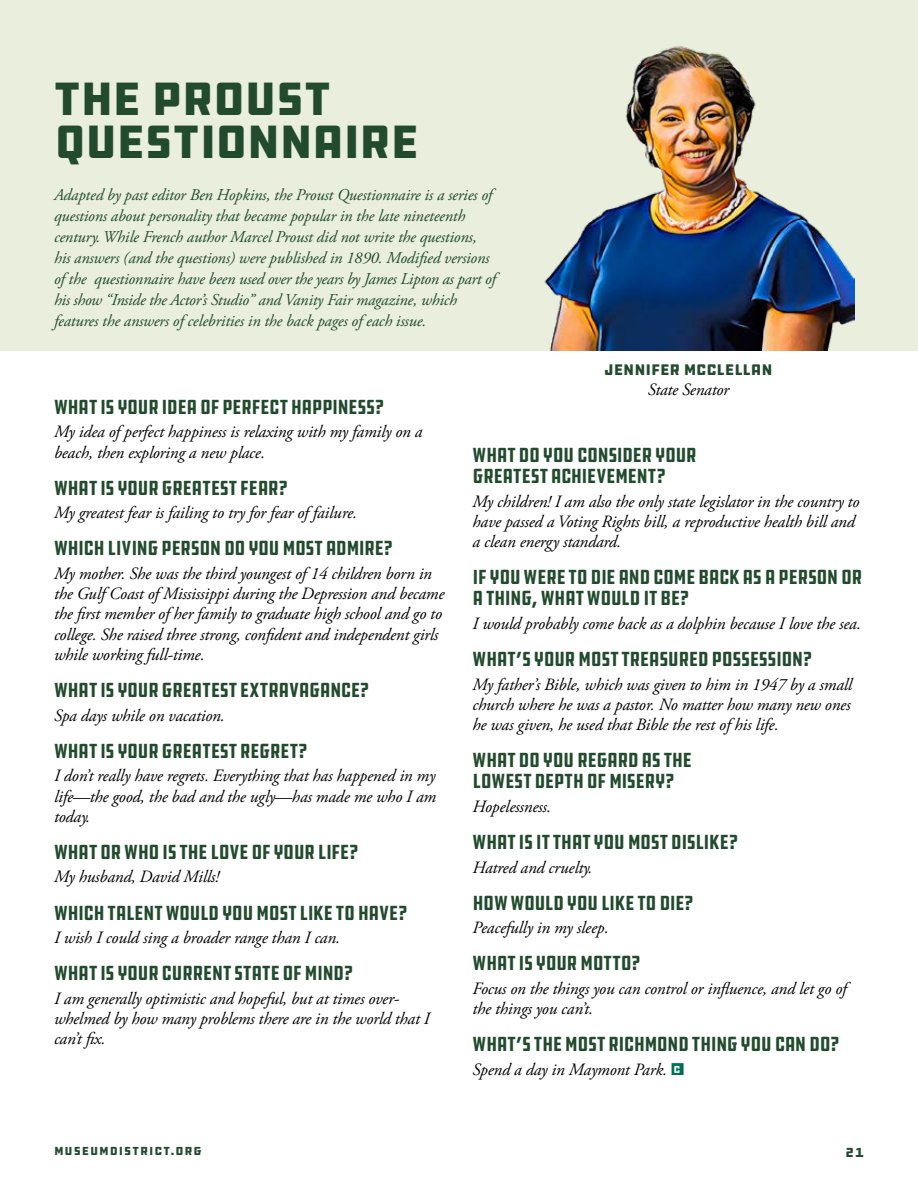
<style>
.page{position:relative;width:918px;height:1188px;background:#fff}
.page>*{position:absolute;margin:0;border:0;box-sizing:border-box;transform-origin:0 0}
.t1{font:48px/43.5px "DDC Hardware";letter-spacing:-.03em;color:#224b2e}
.t2{font:condensed 21px/21px "DDC Hardware";letter-spacing:-.025em;color:#224b2e}
.t3{font:italic 17.25px/20.2px "Adobe Garamond Pro";letter-spacing:-.01em;color:#000}
.t4{font:italic 16.5px/21px "Adobe Garamond Pro";letter-spacing:-.01em;color:#224b2e}
.t5{font:15.75px "DDC Hardware";letter-spacing:-.01em;color:#224b2e}
.t6{font:13.5px "DDC Hardware";color:#224b2e}
.t7{font:12px "DDC Hardware";letter-spacing:.075em;color:#224b2e}
.s1{color:#006f53}
.s2{font-family:"DDC Hardware";font-style:normal;font-size:10.5px;color:#fff}
</style>
<div class="page">
<div style="left:0;top:0;width:918px;height:351px;background:#e9eedd"></div>
<img style="left:544px;top:46px;width:310px;height:305px">
<h1 class="t1" style="left:54px;top:77px;width:367px">THE PROUST<br>QUESTIONNAIRE</h1>
<p class="t4" style="left:54px;top:184px;width:443px">Adapted by past editor Ben Hopkins, the Proust Questionnaire is a series of questions about personality that became popular in the late nineteenth century. While French author Marcel Proust did not write the questions, his answers (and the questions) were published in 1890. Modified versions of the questionnaire have been used over the years by James Lipton as part of his show “Inside the Actor’s Studio” and Vanity Fair magazine, which features the answers of celebrities in the back pages of each issue.</p>
<p class="t5" style="left:604px;top:360px;width:170px">JENNIFER MCCLELLAN</p>
<p class="t3" style="left:648px;top:380px;width:83px">State Senator</p>
<p class="t2" style="left:54px;top:397px;width:332px">WHAT IS YOUR IDEA OF PERFECT HAPPINESS?</p>
<p class="t3" style="left:54px;top:422px;width:370px">My idea of perfect happiness is relaxing with my family on a beach, then exploring a new place.</p>
<p class="t2" style="left:54px;top:478px;width:235px">WHAT IS YOUR GREATEST FEAR?</p>
<p class="t3" style="left:54px;top:503px;width:305px">My greatest fear is failing to try for fear of failure.</p>
<p class="t2" style="left:54px;top:538px;width:341px">WHICH LIVING PERSON DO YOU MOST ADMIRE?</p>
<p class="t3" style="left:54px;top:564px;width:392px">My mother. She was the third youngest of 14 children born in the Gulf Coast of Mississippi during the Depression and became the first member of her family to graduate high school and go to college. She raised three strong, confident and independent girls while working full-time.</p>
<p class="t2" style="left:54px;top:680px;width:317px">WHAT IS YOUR GREATEST EXTRAVAGANCE?</p>
<p class="t3" style="left:54px;top:705px;width:172px">Spa days while on vacation.</p>
<p class="t2" style="left:54px;top:741px;width:255px">WHAT IS YOUR GREATEST REGRET?</p>
<p class="t3" style="left:54px;top:766px;width:384px;text-align:justify">I don’t really have regrets. Everything that has happened in my life—the good, the bad and the ugly—has made me who I am today.</p>
<p class="t2" style="left:54px;top:842px;width:306px">WHAT OR WHO IS THE LOVE OF YOUR LIFE?</p>
<p class="t3" style="left:54px;top:867px;width:166px">My husband, David Mills!</p>
<p class="t2" style="left:54px;top:902px;width:355px">WHICH TALENT WOULD YOU MOST LIKE TO HAVE?</p>
<p class="t3" style="left:54px;top:928px;width:288px">I wish I could sing a broader range than I can.</p>
<p class="t2" style="left:54px;top:963px;width:301px">WHAT IS YOUR CURRENT STATE OF MIND?</p>
<p class="t3" style="left:54px;top:989px;width:377px">I am generally optimistic and hopeful, but at times over&shy;whelmed by how many problems there are in the world that I can’t fix.</p>
<p class="t2" style="left:472px;top:445px;width:226px">WHAT DO YOU CONSIDER YOUR<br>GREATEST ACHIEVEMENT?</p>
<p class="t3" style="left:472px;top:492px;width:388px">My children! I am also the only state legislator in the country to have passed a Voting Rights bill, a reproductive health bill and a clean energy standard.</p>
<p class="t2" style="left:472px;top:567px;width:392px">IF YOU WERE TO DIE AND COME BACK AS A PERSON OR<br>A THING, WHAT WOULD IT BE?</p>
<p class="t3" style="left:472px;top:614px;width:390px">I would probably come back as a dolphin because I love the sea.</p>
<p class="t2" style="left:472px;top:649px;width:341px">WHAT’S YOUR MOST TREASURED POSSESSION?</p>
<p class="t3" style="left:472px;top:675px;width:381px;text-align:justify">My father’s Bible, which was given to him in 1947 by a small church where he was a pastor. No matter how many new ones he was given, he used that Bible the rest of his life.</p>
<p class="t2" style="left:472px;top:750px;width:221px">WHAT DO YOU REGARD AS THE<br>LOWEST DEPTH OF MISERY?</p>
<p class="t3" style="left:472px;top:797px;width:80px">Hopelessness.</p>
<p class="t2" style="left:472px;top:832px;width:267px">WHAT IS IT THAT YOU MOST DISLIKE?</p>
<p class="t3" style="left:472px;top:857px;width:121px">Hatred and cruelty.</p>
<p class="t2" style="left:472px;top:893px;width:223px">HOW WOULD YOU LIKE TO DIE?</p>
<p class="t3" style="left:472px;top:918px;width:138px">Peacefully in my sleep.</p>
<p class="t2" style="left:472px;top:953px;width:170px">WHAT IS YOUR MOTTO?</p>
<p class="t3" style="left:472px;top:979px;width:376px">Focus on the things you can control or influence, and let go of the things you can’t.</p>
<p class="t2" style="left:472px;top:1034px;width:369px">WHAT’S THE MOST RICHMOND THING YOU CAN DO?</p>
<p class="t3" style="left:472px;top:1060px;width:209px">Spend a day in Maymont Park. <span class="s1">■</span><span class="s2">C</span></p>
<p class="t7" style="left:54px;top:1144px;width:150px">MUSEUMDISTRICT.ORG</p>
<p class="t6" style="left:845px;top:1144px;width:20px">21</p>
</div>
